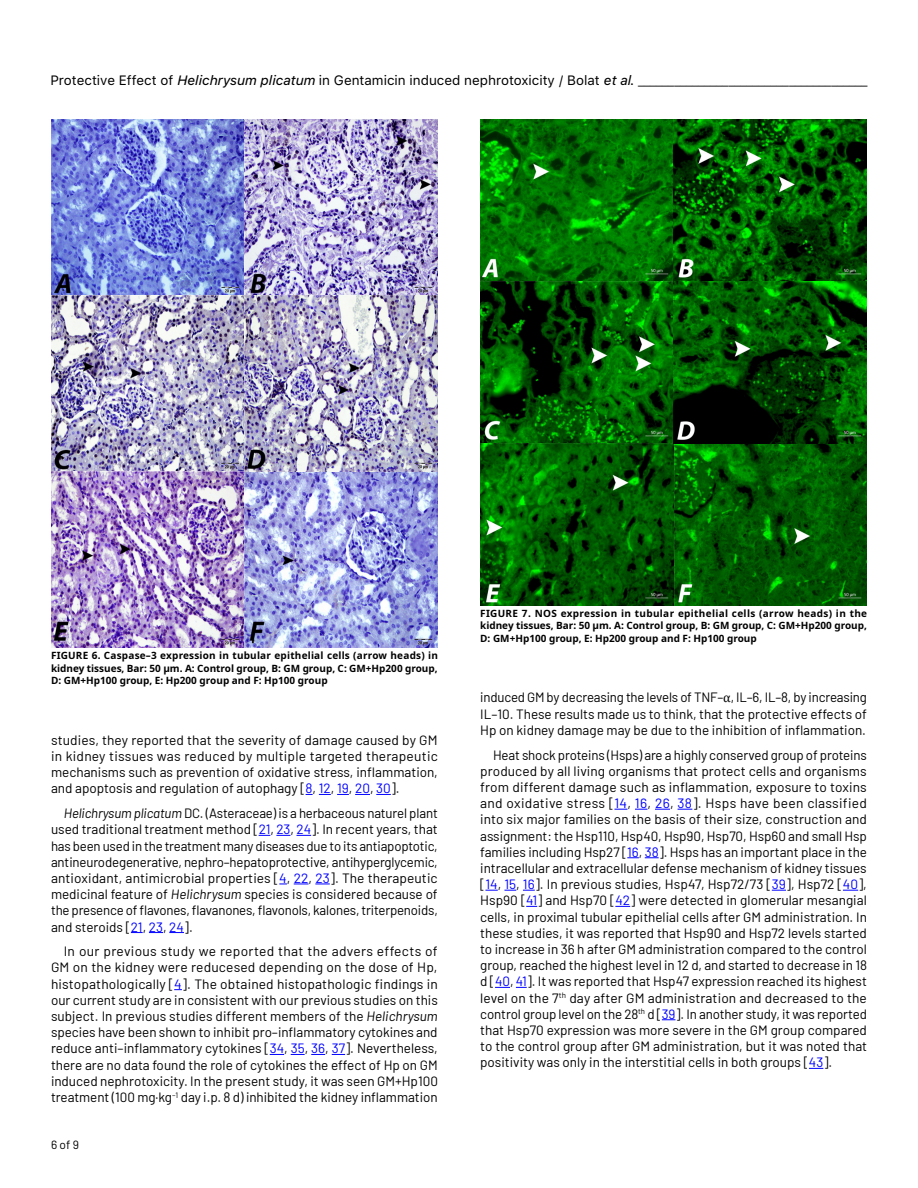
<style>
.page{position:relative;width:918px;height:1188px;background:#fff}
.page>*{position:absolute;margin:0;border:0;box-sizing:border-box;transform-origin:0 0}
.t1{font:13.5px/16.2px "Barlow";color:#000;text-align:justify}
.t2{font:13.5px "SFUI Text";color:#000}
.t3{font:12px "Barlow";color:#000}
.t4{font:700 10.05px/12.6px "Noto Sans";color:#000;text-align:justify}
.s1{font-family:"SFUI Text Italic G2"}
.s2{color:#00f}
.s3{font-style:italic}
.s4{font-family:"Cambria Math"}
</style>
<div class="page">
<img style="left:51px;top:119px;width:387px;height:529px">
<img style="left:480px;top:119px;width:387px;height:486px">
<svg style="left:614px;top:809px;width:13px;height:1px"></svg>
<svg style="left:635px;top:809px;width:12px;height:1px"></svg>
<svg style="left:655px;top:809px;width:15px;height:1px"></svg>
<svg style="left:678px;top:809px;width:14px;height:1px"></svg>
<svg style="left:627px;top:857px;width:12px;height:1px"></svg>
<svg style="left:645px;top:857px;width:14px;height:1px"></svg>
<svg style="left:485px;top:890px;width:13px;height:1px"></svg>
<svg style="left:504px;top:890px;width:12px;height:1px"></svg>
<svg style="left:523px;top:890px;width:12px;height:1px"></svg>
<svg style="left:772px;top:890px;width:14px;height:1px"></svg>
<svg style="left:843px;top:890px;width:15px;height:1px"></svg>
<svg style="left:615px;top:906px;width:15px;height:1px"></svg>
<svg style="left:495px;top:987px;width:15px;height:1px"></svg>
<svg style="left:662px;top:1019px;width:13px;height:1px"></svg>
<svg style="left:809px;top:1068px;width:14px;height:1px"></svg>
<svg style="left:319px;top:794px;width:12px;height:1px"></svg>
<svg style="left:337px;top:794px;width:12px;height:1px"></svg>
<svg style="left:355px;top:794px;width:15px;height:1px"></svg>
<svg style="left:376px;top:794px;width:15px;height:1px"></svg>
<svg style="left:276px;top:835px;width:14px;height:1px"></svg>
<svg style="left:296px;top:835px;width:15px;height:1px"></svg>
<svg style="left:294px;top:884px;width:15px;height:1px"></svg>
<svg style="left:315px;top:884px;width:15px;height:1px"></svg>
<svg style="left:131px;top:932px;width:12px;height:1px"></svg>
<svg style="left:149px;top:932px;width:14px;height:1px"></svg>
<svg style="left:169px;top:932px;width:15px;height:1px"></svg>
<svg style="left:270px;top:1054px;width:14px;height:1px"></svg>
<svg style="left:291px;top:1054px;width:14px;height:1px"></svg>
<svg style="left:311px;top:1054px;width:14px;height:1px"></svg>
<svg style="left:332px;top:1054px;width:13px;height:1px"></svg>
<p class="t2" style="left:50px;top:71px;width:819px">Protective Effect of <span class="s1">Helichrysum plicatum</span> in Gentamicin induced nephrotoxicity / Bolat <span class="s1">et al.</span> ______________________________________</p>
<p class="t4" style="left:51px;top:649px;width:388px">FIGURE 6. Caspase–3 expression in tubular epithelial cells (arrow heads) in kidney tissues, Bar: 50 μm. A: Control group, B: GM group, C: GM+Hp200 group, D: GM+Hp100 group, E: Hp200 group and F: Hp100 group</p>
<p class="t1" style="left:51px;top:731px;width:388px">studies, they reported that the severity of damage caused by GM in kidney tissues was reduced by multiple targeted therapeutic mechanisms such as prevention of oxidative stress, inflammation, and apoptosis and regulation of autophagy [<span class="s2">8</span>, <span class="s2">12</span>, <span class="s2">19</span>, <span class="s2">20</span>, <span class="s2">30</span>].</p>
<p class="t1" style="left:51px;top:804px;width:388px;text-indent:13px"><span class="s3">Helichrysum plicatum</span> DC. (Asteraceae) is a herbaceous naturel plant used traditional treatment method [<span class="s2">21</span>, <span class="s2">23</span>, <span class="s2">24</span>]. In recent years, that has been used in the treatment many diseases due to its antiapoptotic, antineurodegenerative, nephro–hepatoprotective, antihyperglycemic, antioxidant, antimicrobial properties [<span class="s2">4</span>, <span class="s2">22</span>, <span class="s2">23</span>]. The therapeutic medicinal feature of <span class="s3">Helichrysum</span> species is considered because of the presence of flavones, flavanones, flavonols, kalones, triterpenoids, and steroids [<span class="s2">21</span>, <span class="s2">23</span>, <span class="s2">24</span>].</p>
<p class="t1" style="left:51px;top:942px;width:388px;text-indent:13px">In our previous study we reported that the advers effects of GM on the kidney were reducesed depending on the dose of Hp, histopathologically [<span class="s2">4</span>]. The obtained histopathologic findings in our current study are in consistent with our previous studies on this subject. In previous studies different members of the <span class="s3">Helichrysum </span>species have been shown to inhibit pro–inflammatory cytokines and reduce anti–inflammatory cytokines [<span class="s2">34</span>, <span class="s2">35</span>, <span class="s2">36</span>, <span class="s2">37</span>]. Nevertheless, there are no data found the role of cytokines the effect of Hp on GM induced nephrotoxicity. In the present study, it was seen GM+Hp100 treatment (100 mg·kg<sup>–1</sup> day i.p. 8 d) inhibited the kidney inflammation</p>
<p class="t3" style="left:51px;top:1136px;width:29px">6 of 9</p>
<p class="t4" style="left:480px;top:607px;width:388px">FIGURE 7. NOS expression in tubular epithelial cells (arrow heads) in the kidney tissues, Bar: 50 μm. A: Control group, B: GM group, C: GM+Hp200 group, D: GM+Hp100 group, E: Hp200 group and F: Hp100 group</p>
<p class="t1" style="left:480px;top:688px;width:388px">induced GM by decreasing the levels of TNF–<span class="s4">α</span>, IL–6, IL–8, by increasing IL–10. These results made us to think, that the protective effects of Hp on kidney damage may be due to the inhibition of inflammation.</p>
<p class="t1" style="left:480px;top:746px;width:388px;text-indent:13px">Heat shock proteins (Hsps) are a highly conserved group of proteins produced by all living organisms that protect cells and organisms from different damage such as inflammation, exposure to toxins and oxidative stress [<span class="s2">14</span>, <span class="s2">16</span>, <span class="s2">26</span>, <span class="s2">38</span>]. Hsps have been classified into six major families on the basis of their size, construction and assignment: the Hsp110, Hsp40, Hsp90, Hsp70, Hsp60 and small Hsp families including Hsp27 [<span class="s2">16</span>, <span class="s2">38</span>]. Hsps has an important place in the intracellular and extracellular defense mechanism of kidney tissues [<span class="s2">14</span>, <span class="s2">15</span>, <span class="s2">16</span>]. In previous studies, Hsp47, Hsp72/73 [<span class="s2">39</span>], Hsp72 [<span class="s2">40</span>], Hsp90 [<span class="s2">41</span>] and Hsp70 [<span class="s2">42</span>] were detected in glomerular mesangial cells, in proximal tubular epithelial cells after GM administration. In these studies, it was reported that Hsp90 and Hsp72 levels started to increase in 36 h after GM administration compared to the control group, reached the highest level in 12 d, and started to decrease in 18 d [<span class="s2">40</span>, <span class="s2">41</span>]. It was reported that Hsp47 expression reached its highest level on the 7<sup>th</sup> day after GM administration and decreased to the control group level on the 28<sup>th</sup> d [<span class="s2">39</span>]. In another study, it was reported that Hsp70 expression was more severe in the GM group compared to the control group after GM administration, but it was noted that positivity was only in the interstitial cells in both groups [<span class="s2">43</span>].</p>
</div>
